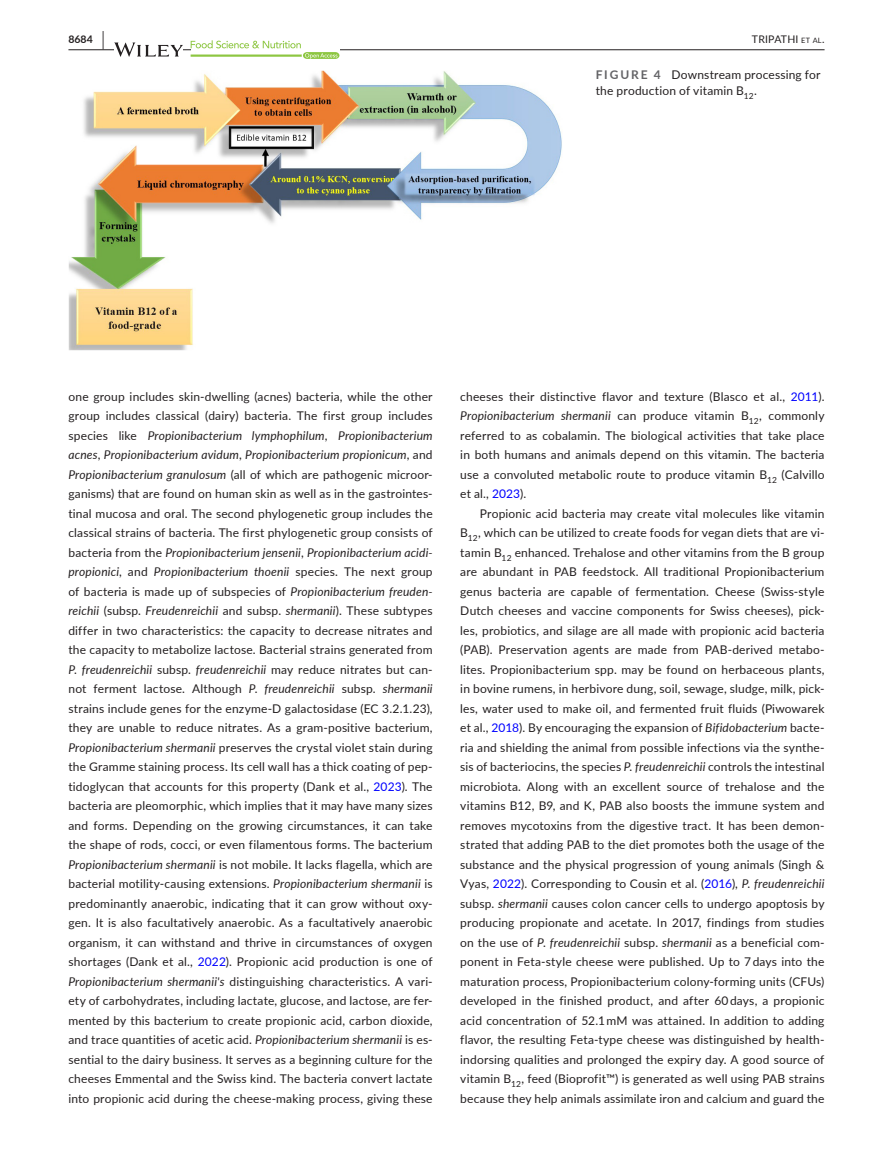
<style>
.page{position:relative;width:893px;height:1174px;background:#fff}
.page>*{position:absolute;margin:0;border:0;box-sizing:border-box;transform-origin:0 0}
.t1{font:12px/19.5px "Lato";letter-spacing:.015em;color:#231f20;text-align:justify}
.t2{font:10.5px "Lato";letter-spacing:.02em;color:#231f20}
.t3{font:700 10.5px "Lato";color:#231f20}
.s1{font-size:19.5px}
.s2{font-size:7.35px}
.s3{font-weight:700;color:#636366}
.s4{font-style:italic}
.s5{color:#00f}
</style>
<div class="page">
<hr style="left:68px;top:49px;width:756px;height:1px;background:#231f20">
<svg style="left:114px;top:42px;width:69px;height:15px"></svg>
<svg style="left:191px;top:40px;width:148px;height:19px"></svg>
<img style="left:68px;top:70px;width:494px;height:281px">
<p class="t3" style="left:68px;top:31px;width:37px">8684 <span class="s1">|</span></p>
<p class="t2" style="left:752px;top:31px;width:74px">TRIPATHI <span class="s2">et al</span>.</p>
<p class="t1" style="left:596px;top:66px;width:226px;line-height:16.5px"><span class="s3">FIGURE 4</span> Downstream processing for the production of vitamin B<sub>12</sub>.</p>
<p class="t1" style="left:68px;top:386px;width:366px">one group includes skin-dwelling (acnes) bacteria, while the other group includes classical (dairy) bacteria. The first group includes species like <span class="s4">Propionibacterium lymphophilum</span>, <span class="s4">Propionibacterium acnes</span>, <span class="s4">Propionibacterium avidum</span>, <span class="s4">Propionibacterium propionicum</span>, and <span class="s4">Propionibacterium granulosum</span> (all of which are pathogenic microor&shy;ganisms) that are found on human skin as well as in the gastrointes&shy;tinal mucosa and oral. The second phylogenetic group includes the classical strains of bacteria. The first phylogenetic group consists of bacteria from the <span class="s4">Propionibacterium jensenii</span>, <span class="s4">Propionibacterium acidi&shy;propionici</span>, and <span class="s4">Propionibacterium thoenii</span> species. The next group of bacteria is made up of subspecies of <span class="s4">Propionibacterium freuden&shy;reichii</span> (subsp. <span class="s4">Freudenreichii</span> and subsp. <span class="s4">shermanii</span>). These subtypes differ in two characteristics: the capacity to decrease nitrates and the capacity to metabolize lactose. Bacterial strains generated from <span class="s4">P. freudenreichii</span> subsp. <span class="s4">freudenreichii</span> may reduce nitrates but can&shy;not ferment lactose. Although <span class="s4">P. freudenreichii</span> subsp. <span class="s4">shermanii </span>strains include genes for the enzyme-D galactosidase (EC 3.2.1.23), they are unable to reduce nitrates. As a gram-positive bacterium, <span class="s4">Propionibacterium shermanii</span> preserves the crystal violet stain during the Gramme staining process. Its cell wall has a thick coating of pep&shy;tidoglycan that accounts for this property (Dank et al., <span class="s5">2023</span>). The bacteria are pleomorphic, which implies that it may have many sizes and forms. Depending on the growing circumstances, it can take the shape of rods, cocci, or even filamentous forms. The bacterium <span class="s4">Propionibacterium shermanii</span> is not mobile. It lacks flagella, which are bacterial motility-causing extensions. <span class="s4">Propionibacterium shermanii</span> is predominantly anaerobic, indicating that it can grow without oxy&shy;gen. It is also facultatively anaerobic. As a facultatively anaerobic organism, it can withstand and thrive in circumstances of oxygen shortages (Dank et al., <span class="s5">2022</span>). Propionic acid production is one of <span class="s4">Propionibacterium shermanii's</span> distinguishing characteristics. A vari&shy;ety of carbohydrates, including lactate, glucose, and lactose, are fer&shy;mented by this bacterium to create propionic acid, carbon dioxide, and trace quantities of acetic acid. <span class="s4">Propionibacterium shermanii</span> is es&shy;sential to the dairy business. It serves as a beginning culture for the cheeses Emmental and the Swiss kind. The bacteria convert lactate into propionic acid during the cheese-making process, giving these</p>
<p class="t1" style="left:460px;top:386px;width:366px">cheeses their distinctive flavor and texture (Blasco et al., <span class="s5">2011</span>).<br><span class="s4">Propionibacterium shermanii</span> can produce vitamin B<sub>12</sub>, commonly referred to as cobalamin. The biological activities that take place in both humans and animals depend on this vitamin. The bacteria use a convoluted metabolic route to produce vitamin B<sub>12</sub> (Calvillo et al., <span class="s5">2023</span>).</p>
<p class="t1" style="left:460px;top:503px;width:366px;text-indent:20px">Propionic acid bacteria may create vital molecules like vitamin B<sub>12</sub>, which can be utilized to create foods for vegan diets that are vi&shy;tamin B<sub>12</sub> enhanced. Trehalose and other vitamins from the B group are abundant in PAB feedstock. All traditional Propionibacterium genus bacteria are capable of fermentation. Cheese (Swiss-style Dutch cheeses and vaccine components for Swiss cheeses), pick&shy;les, probiotics, and silage are all made with propionic acid bacteria (PAB). Preservation agents are made from PAB-derived metabo&shy;lites. Propionibacterium spp. may be found on herbaceous plants, in bovine rumens, in herbivore dung, soil, sewage, sludge, milk, pick&shy;les, water used to make oil, and fermented fruit fluids (Piwowarek et al., <span class="s5">2018</span>). By encouraging the expansion of <span class="s4">Bifidobacterium</span> bacte&shy;ria and shielding the animal from possible infections via the synthe&shy;sis of bacteriocins, the species <span class="s4">P. freudenreichii</span> controls the intestinal microbiota. Along with an excellent source of trehalose and the vitamins B12, B9, and K, PAB also boosts the immune system and removes mycotoxins from the digestive tract. It has been demon&shy;strated that adding PAB to the diet promotes both the usage of the substance and the physical progression of young animals (Singh &amp; Vyas, <span class="s5">2022</span>). Corresponding to Cousin et al. (<span class="s5">2016</span>), <span class="s4">P. freudenreichii </span>subsp. <span class="s4">shermanii</span> causes colon cancer cells to undergo apoptosis by producing propionate and acetate. In 2017, findings from studies on the use of <span class="s4">P. freudenreichii</span> subsp. <span class="s4">shermanii</span> as a beneficial com&shy;ponent in Feta-style cheese were published. Up to 7 days into the maturation process, Propionibacterium colony-forming units (CFUs) developed in the finished product, and after 60 days, a propionic acid concentration of 52.1 mM was attained. In addition to adding flavor, the resulting Feta-type cheese was distinguished by health&shy;indorsing qualities and prolonged the expiry day. A good source of vitamin B<sub>12</sub>, feed (Bioprofit™) is generated as well using PAB strains because they help animals assimilate iron and calcium and guard the</p>
</div>
